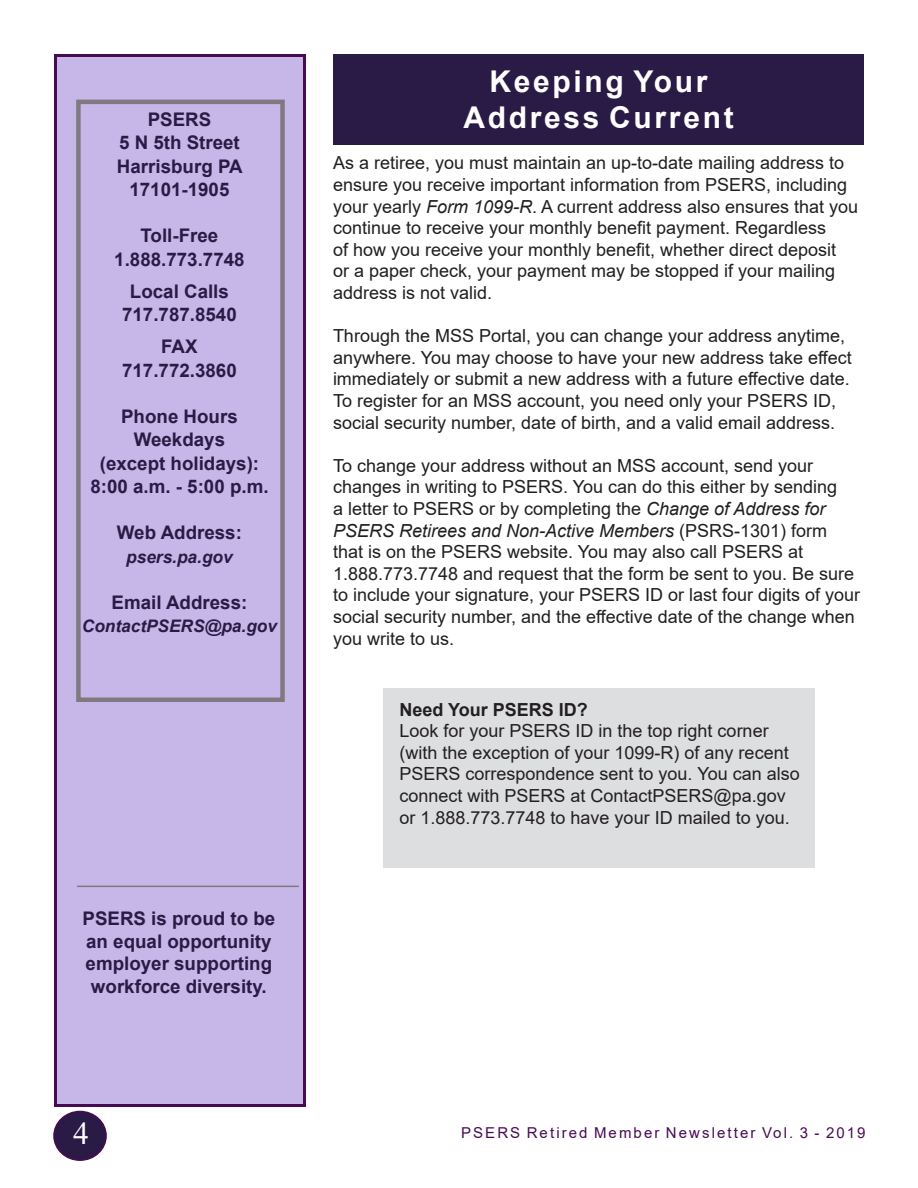
<style>
.page{position:relative;width:918px;height:1188px;background:#fff}
.page>*{position:absolute;margin:0;border:0;box-sizing:border-box;transform-origin:0 0}
.t1{font:31.5px "Times New Roman";color:#fff}
.t2{font:700 30px/36px "Arial";letter-spacing:.09em;color:#fff;text-align:center}
.t3{font:700 18.75px/23.2px "Arial";color:#2a1b46;text-align:center}
.t4{font:18px/21.6px "Arial";color:#211e1f}
.t5{font:18px/21.6px "Arial";color:#231f20}
.t6{font:700 18px "Arial";color:#231f20}
.t7{font:italic 700 17.25px "Arial";color:#2a1b46}
.t8{font:15px "Arial";letter-spacing:.14em;color:#490a54}
.s1{font-style:italic}
</style>
<div class="page">
<div style="left:54px;top:1111px;width:52px;height:49px;background:#2a1b46;border-radius:50%"></div>
<div style="left:53px;top:1111px;width:54px;height:50px;border:2px solid #490a54;border-radius:50%"></div>
<div style="left:383px;top:688px;width:432px;height:180px;background:#dddee0"></div>
<div style="left:333px;top:54px;width:531px;height:91px;background:#2a1b46"></div>
<div style="left:54px;top:54px;width:252px;height:1053px;background:#c7b7e8;border:3px solid #490a54"></div>
<div style="left:76px;top:100px;width:209px;height:602px;border:4px solid #7f7a7f"></div>
<hr style="left:77px;top:886px;width:222px;height:1px;background:#7f7a7f">
<p class="t3" style="left:148px;top:108px;width:65px">PSERS</p>
<p class="t3" style="left:117px;top:131px;width:127px">5 N 5th Street<br>Harrisburg PA<br>17101-1905</p>
<p class="t3" style="left:114px;top:224px;width:132px">Toll-Free<br>1.888.773.7748</p>
<p class="t3" style="left:122px;top:280px;width:116px">Local Calls<br>717.787.8540</p>
<p class="t3" style="left:161px;top:335px;width:38px">FAX</p>
<p class="t3" style="left:122px;top:359px;width:116px">717.772.3860</p>
<p class="t3" style="left:100px;top:405px;width:161px">Phone Hours<br>Weekdays (except holidays):</p>
<p class="t3" style="left:90px;top:475px;width:180px">8:00 a.m. - 5:00 p.m.</p>
<p class="t3" style="left:117px;top:521px;width:127px">Web Address:</p>
<p class="t7" style="left:126px;top:545px;width:108px">psers.pa.gov</p>
<p class="t3" style="left:112px;top:591px;width:137px">Email Address:</p>
<p class="t7" style="left:82px;top:615px;width:197px">ContactPSERS@pa.gov</p>
<p class="t3" style="left:83px;top:908px;width:194px;line-height:22.5px;text-align:left">PSERS is proud to be an equal opportunity employer supporting workforce diversity.</p>
<h2 class="t2" style="left:463px;top:64px;width:272px">Keeping Your<br>Address Current</h2>
<p class="t4" style="left:333px;top:152px;width:527px">As a retiree, you must maintain an up-to-date mailing address to ensure you receive important information from PSERS, including your yearly <span class="s1">Form 1099-R</span>. A current address also ensures that you continue to receive your monthly benefit payment. Regardless<br>of how you receive your monthly benefit, whether direct deposit<br>or a paper check, your payment may be stopped if your mailing address is not valid.</p>
<p class="t4" style="left:333px;top:325px;width:520px">Through the MSS Portal, you can change your address anytime, anywhere. You may choose to have your new address take effect immediately or submit a new address with a future effective date.<br>To register for an MSS account, you need only your PSERS ID,</p>
<p class="t4" style="left:333px;top:411px;width:504px">social security number, date of birth, and a valid email address.</p>
<p class="t4" style="left:333px;top:455px;width:529px">To change your address without an MSS account, send your changes in writing to PSERS. You can do this either by sending<br>a letter to PSERS or by completing the <span class="s1">Change of Address for PSERS Retirees and Non-Active Members</span> (PSRS-1301) form that is on the PSERS website. You may also call PSERS at 1.888.773.7748 and request that the form be sent to you. Be sure to include your signature, your PSERS ID or last four digits of your social security number, and the effective date of the change when you write to us.</p>
<p class="t6" style="left:400px;top:697px;width:190px">Need Your PSERS ID?</p>
<p class="t5" style="left:400px;top:720px;width:402px">Look for your PSERS ID in the top right corner (with the exception of your 1099-R) of any recent PSERS correspondence sent to you. You can also connect with PSERS at ContactPSERS@pa.gov or 1.888.773.7748 to have your ID mailed to you.</p>
<h1 class="t1" style="left:73px;top:1112px;width:17px">4</h1>
<p class="t8" style="left:461px;top:1122px;width:406px">PSERS Retired Member Newsletter Vol. 3 - 2019</p>
</div>
